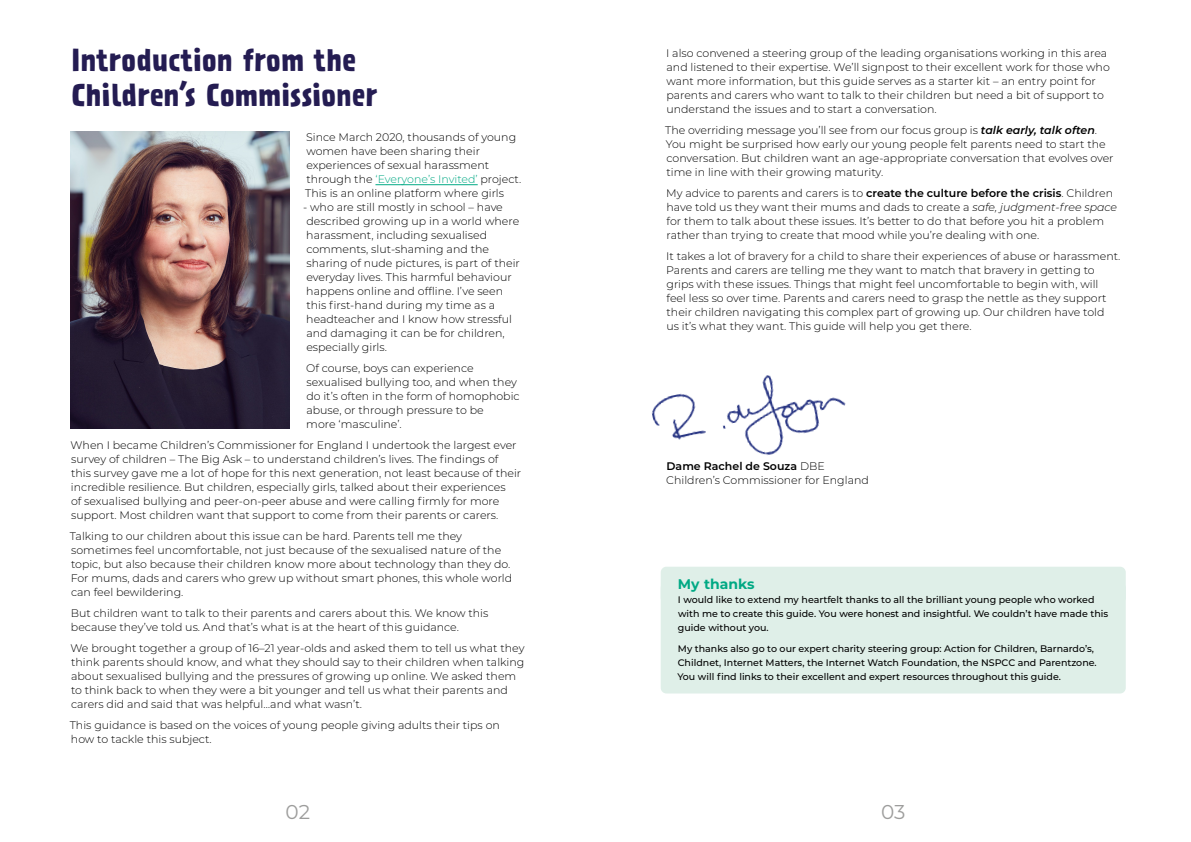
<style>
.page{position:relative;width:1191px;height:842px;background:#fff}
.page>*{position:absolute;margin:0;border:0;box-sizing:border-box;transform-origin:0 0}
.t1{font:700 28px/35px "Prater Sans Pro";letter-spacing:.01em;color:#241c52}
.t2{font:20px "Montserrat";color:#9d9d9c}
.t3{font:700 14px "Montserrat";color:#00a984}
.t4{font:300 11px/14px "Montserrat";color:#000}
.t5{font:300 11px "Montserrat";color:#00a984}
.t6{font:500 9.5px/14px "Montserrat";color:#000}
.s1{color:#000}
.s2{font-weight:600;font-style:italic}
.s3{font-weight:600}
.s4{font-style:italic}
</style>
<div class="page">
<img style="left:651px;top:375px;width:195px;height:80px">
<img style="left:71px;top:132px;width:218px;height:296px">
<hr style="left:375px;top:185px;width:103px;height:1px;background:#00a984">
<div style="left:660px;top:567px;width:465px;height:37px;background:#dfefe8;border-radius:6px"></div>
<div style="left:660px;top:582px;width:465px;height:111px;background:#dfefe8;border-radius:6px"></div>
<h1 class="t1" style="left:71px;top:42px;width:308px">Introduction from the<br>Children’s Commissioner</h1>
<p class="t4" style="left:306px;top:129px;width:211px">Since March 2020, thousands of young</p>
<p class="t4" style="left:306px;top:143px;width:175px">women have been sharing their</p>
<p class="t4" style="left:306px;top:157px;width:184px">experiences of sexual harassment</p>
<p class="t5" style="left:306px;top:171px;width:216px"><span class="s1">through the</span> ‘Everyone’s Invited’ <span class="s1">project.</span></p>
<p class="t4" style="left:305px;top:185px;width:200px">This is an online platform where girls</p>
<p class="t4" style="left:303px;top:199px;width:201px">‑ who are still mostly in school – have</p>
<p class="t4" style="left:306px;top:213px;width:214px">described growing up in a world where</p>
<p class="t4" style="left:306px;top:227px;width:182px">harassment, including sexualised</p>
<p class="t4" style="left:306px;top:241px;width:184px">comments, slut‑shaming and the</p>
<p class="t4" style="left:306px;top:255px;width:215px">sharing of nude pictures, is part of their</p>
<p class="t4" style="left:306px;top:269px;width:207px">everyday lives. This harmful behaviour</p>
<p class="t4" style="left:306px;top:283px;width:198px">happens online and offline. I’ve seen</p>
<p class="t4" style="left:306px;top:297px;width:190px">this first‑hand during my time as a</p>
<p class="t4" style="left:306px;top:311px;width:207px">headteacher and I know how stressful</p>
<p class="t4" style="left:306px;top:325px;width:200px">and damaging it can be for children,</p>
<p class="t4" style="left:306px;top:339px;width:82px">especially girls.</p>
<p class="t4" style="left:306px;top:360px;width:215px">Of course, boys can experience sexualised bullying too, and when they do it’s often in the form of homophobic abuse, or through pressure to be<br>more ‘masculine’.</p>
<p class="t4" style="left:70px;top:437px;width:452px">When I became Children’s Commissioner for England I undertook the largest ever survey of children – The Big Ask – to understand children’s lives. The findings of<br>this survey gave me a lot of hope for this next generation, not least because of their incredible resilience. But children, especially girls, talked about their experiences<br>of sexualised bullying and peer‑on‑peer abuse and were calling firmly for more support. Most children want that support to come from their parents or carers.</p>
<p class="t4" style="left:70px;top:529px;width:444px">Talking to our children about this issue can be hard. Parents tell me they sometimes feel uncomfortable, not just because of the sexualised nature of the topic, but also because their children know more about technology than they do.<br>For mums, dads and carers who grew up without smart phones, this whole world can feel bewildering.</p>
<p class="t4" style="left:71px;top:606px;width:419px">But children want to talk to their parents and carers about this. We know this because they’ve told us. And that’s what is at the heart of this guidance.</p>
<p class="t4" style="left:70px;top:641px;width:455px">We brought together a group of 16–21 year‑olds and asked them to tell us what they think parents should know, and what they should say to their children when talking about sexualised bullying and the pressures of growing up online. We asked them to think back to when they were a bit younger and tell us what their parents and carers did and said that was helpful…and what wasn’t.</p>
<p class="t4" style="left:70px;top:718px;width:431px">This guidance is based on the voices of young people giving adults their tips on how to tackle this subject.</p>
<p class="t4" style="left:666px;top:45px;width:445px">I also convened a steering group of the leading organisations working in this area and listened to their expertise. We’ll signpost to their excellent work for those who want more information, but this guide serves as a starter kit – an entry point for parents and carers who want to talk to their children but need a bit of support to understand the issues and to start a conversation.</p>
<p class="t4" style="left:665px;top:122px;width:450px">The overriding message you’ll see from our focus group is <span class="s2">talk early, talk often</span>.<br>You might be surprised how early our young people felt parents need to start the conversation. But children want an age‑appropriate conversation that evolves over time in line with their growing maturity.</p>
<p class="t4" style="left:666px;top:185px;width:452px">My advice to parents and carers is to <span class="s3">create the culture before the crisis</span>. Children have told us they want their mums and dads to create a <span class="s4">safe, judgment‑free space </span>for them to talk about these issues. It’s better to do that before you hit a problem rather than trying to create that mood while you’re dealing with one.</p>
<p class="t4" style="left:666px;top:248px;width:456px">It takes a lot of bravery for a child to share their experiences of abuse or harassment.<br>Parents and carers are telling me they want to match that bravery in getting to grips with these issues. Things that might feel uncomfortable to begin with, will feel less so over time. Parents and carers need to grasp the nettle as they support their children navigating this complex part of growing up. Our children have told<br>us it’s what they want. This guide will help you get there.</p>
<p class="t4" style="left:666px;top:458px;width:204px"><span class="s3">Dame Rachel de Souza</span> DBE<br>Children’s Commissioner for England</p>
<p class="t3" style="left:678px;top:574px;width:78px">My thanks</p>
<p class="t6" style="left:678px;top:592px;width:432px">I would like to extend my heartfelt thanks to all the brilliant young people who worked with me to create this guide. You were honest and insightful. We couldn’t have made this guide without you.</p>
<p class="t6" style="left:677px;top:641px;width:421px">My thanks also go to our expert charity steering group: Action for Children, Barnardo’s,<br>Childnet, Internet Matters, the Internet Watch Foundation, the NSPCC and Parentzone.<br>You will find links to their excellent and expert resources throughout this guide.</p>
<h2 class="t2" style="left:285px;top:798px;width:26px">02</h2>
<h2 class="t2" style="left:881px;top:798px;width:26px">03</h2>
</div>
